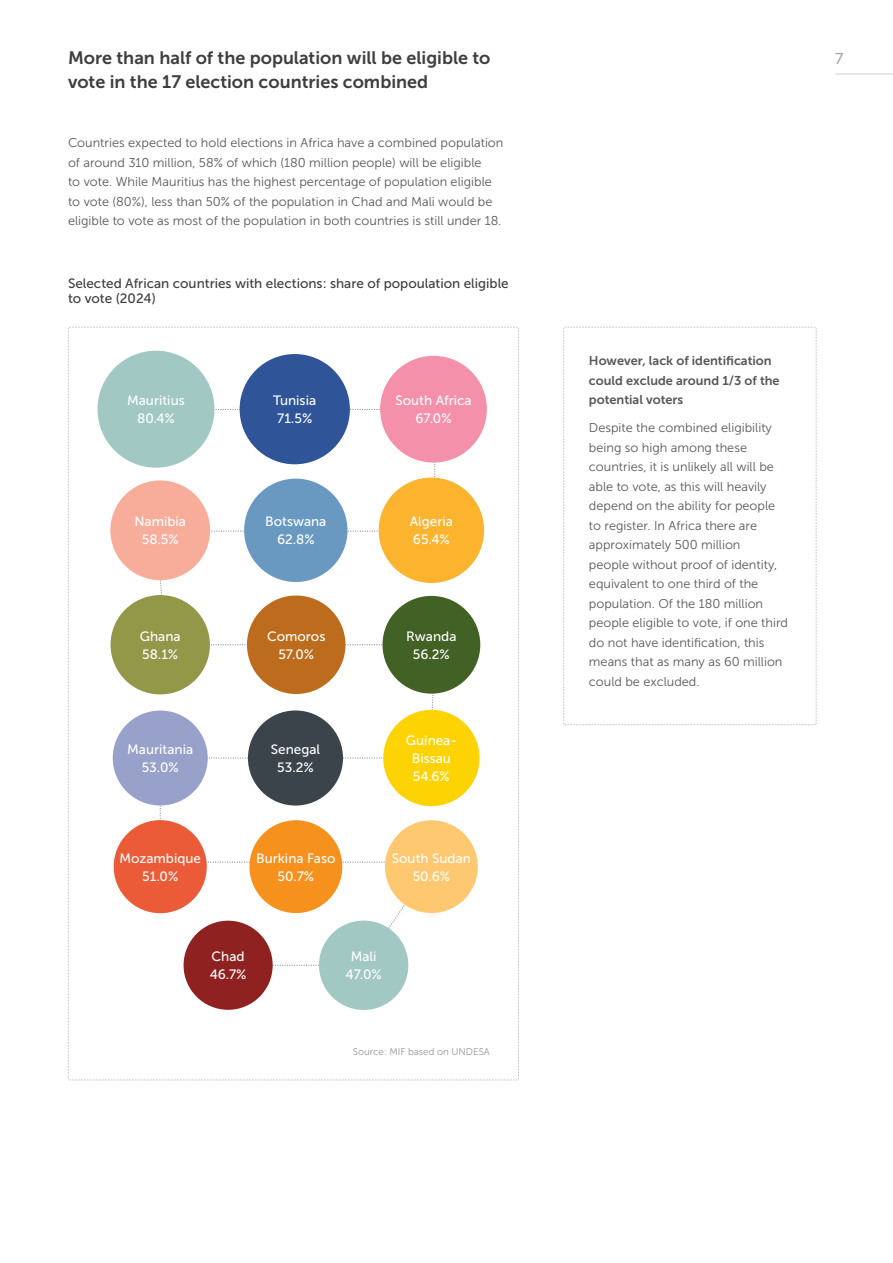
<style>
.page{position:relative;width:893px;height:1263px;background:#fff}
.page>*{position:absolute;margin:0;border:0;box-sizing:border-box;transform-origin:0 0}
.t1{font:18px "Museo Sans 700";color:#3e3e3f}
.t2{font:15.75px "Museo Sans 500";color:#a8a9ad}
.t3{font:13.5px/18px "Museo Sans 500";color:#fff;text-align:center}
.t4{font:13.5px/15px "Museo Sans 500";color:#3e3e3f}
.t5{font:12.75px/19.5px "Museo Sans 300";color:#57585a}
.t6{font:12.75px/19.5px "Museo Sans 700";color:#57585a}
.t7{font:9.75px "Museo Sans 300";color:#939598}
</style>
<div class="page">
<hr style="left:835px;top:74px;width:58px;height:1px;background:#d1d2d4">
<svg style="left:68px;top:327px;width:451px;height:753px"></svg>
<div style="left:184px;top:921px;width:89px;height:89px;background:#8f2220;border-radius:50%"></div>
<div style="left:319px;top:920px;width:89px;height:90px;background:#a1c8c2;border-radius:50%"></div>
<div style="left:385px;top:820px;width:93px;height:93px;background:#fec870;border-radius:50%"></div>
<div style="left:249px;top:820px;width:93px;height:93px;background:#f6911e;border-radius:50%"></div>
<div style="left:114px;top:820px;width:93px;height:93px;background:#ec5b37;border-radius:50%"></div>
<div style="left:113px;top:710px;width:95px;height:95px;background:#97a1ca;border-radius:50%"></div>
<div style="left:248px;top:710px;width:95px;height:95px;background:#3b444b;border-radius:50%"></div>
<div style="left:383px;top:710px;width:97px;height:96px;background:#fed304;border-radius:50%"></div>
<div style="left:382px;top:596px;width:98px;height:98px;background:#426124;border-radius:50%"></div>
<div style="left:247px;top:595px;width:98px;height:99px;background:#bc6c1c;border-radius:50%"></div>
<div style="left:111px;top:595px;width:99px;height:99px;background:#929848;border-radius:50%"></div>
<div style="left:110px;top:480px;width:100px;height:100px;background:#f8ad9a;border-radius:50%"></div>
<div style="left:244px;top:479px;width:103px;height:103px;background:#6999c1;border-radius:50%"></div>
<div style="left:379px;top:478px;width:105px;height:105px;background:#fcb32e;border-radius:50%"></div>
<div style="left:380px;top:356px;width:107px;height:106px;background:#f490a9;border-radius:50%"></div>
<div style="left:240px;top:354px;width:110px;height:110px;background:#2f5498;border-radius:50%"></div>
<div style="left:98px;top:351px;width:116px;height:117px;background:#a1c8c2;border-radius:50%"></div>
<svg style="left:563px;top:327px;width:254px;height:398px"></svg>
<h1 class="t1" style="left:68px;top:48px;width:424px">More than half of the population will be eligible to</h1>
<p class="t2" style="left:835px;top:50px;width:10px">7</p>
<h1 class="t1" style="left:68px;top:72px;width:362px">vote in the 17 election countries combined</h1>
<p class="t5" style="left:68px;top:133px;width:437px">Countries expected to hold elections in Africa have a combined population of around 310 million, 58% of which (180 million people) will be eligible<br>to vote. While Mauritius has the highest percentage of population eligible to vote (80%), less than 50% of the population in Chad and Mali would be eligible to vote as most of the population in both countries is still under 18.</p>
<p class="t4" style="left:68px;top:276px;width:442px">Selected African countries with elections: share of popoulation eligible to vote (2024)</p>
<p class="t3" style="left:127px;top:392px;width:59px">Mauritius<br>80.4%</p>
<p class="t3" style="left:273px;top:392px;width:44px;text-align:left">Tunisia<br>71.5%</p>
<p class="t3" style="left:395px;top:392px;width:78px">South Africa<br>67.0%</p>
<p class="t3" style="left:134px;top:513px;width:53px">Namibia<br>58.5%</p>
<p class="t3" style="left:265px;top:513px;width:63px">Botswana<br>62.8%</p>
<p class="t3" style="left:410px;top:513px;width:45px;text-align:left">Algeria<br>65.4%</p>
<p class="t3" style="left:140px;top:627px;width:42px;text-align:left">Ghana<br>58.1%</p>
<p class="t3" style="left:267px;top:627px;width:60px">Comoros<br>57.0%</p>
<p class="t3" style="left:406px;top:627px;width:52px">Rwanda<br>56.2%</p>
<p class="t3" style="left:127px;top:740px;width:67px">Mauritania<br>53.0%</p>
<p class="t3" style="left:271px;top:740px;width:51px">Senegal<br>53.2%</p>
<p class="t3" style="left:406px;top:731px;width:52px">Guinea-<br>Bissau<br>54.6%</p>
<p class="t3" style="left:119px;top:849px;width:83px">Mozambique<br>51.0%</p>
<p class="t3" style="left:256px;top:849px;width:81px">Burkina Faso<br>50.7%</p>
<p class="t3" style="left:392px;top:849px;width:81px">South Sudan<br>50.6%</p>
<p class="t3" style="left:210px;top:948px;width:38px;text-align:left">Chad<br>46.7%</p>
<p class="t3" style="left:345px;top:948px;width:38px">Mali<br>47.0%</p>
<p class="t7" style="left:353px;top:1046px;width:139px">Source: MIF based on UNDESA</p>
<p class="t6" style="left:589px;top:351px;width:192px">However, lack of identification could exclude around 1/3 of the potential voters</p>
<p class="t5" style="left:589px;top:418px;width:201px">Despite the combined eligibility being so high among these countries, it is unlikely all will be able to vote, as this will heavily depend on the ability for people to register. In Africa there are approximately 500 million<br>people without proof of identity, equivalent to one third of the population. Of the 180 million people eligible to vote, if one third do not have identification, this means that as many as 60 million could be excluded.</p>
</div>
